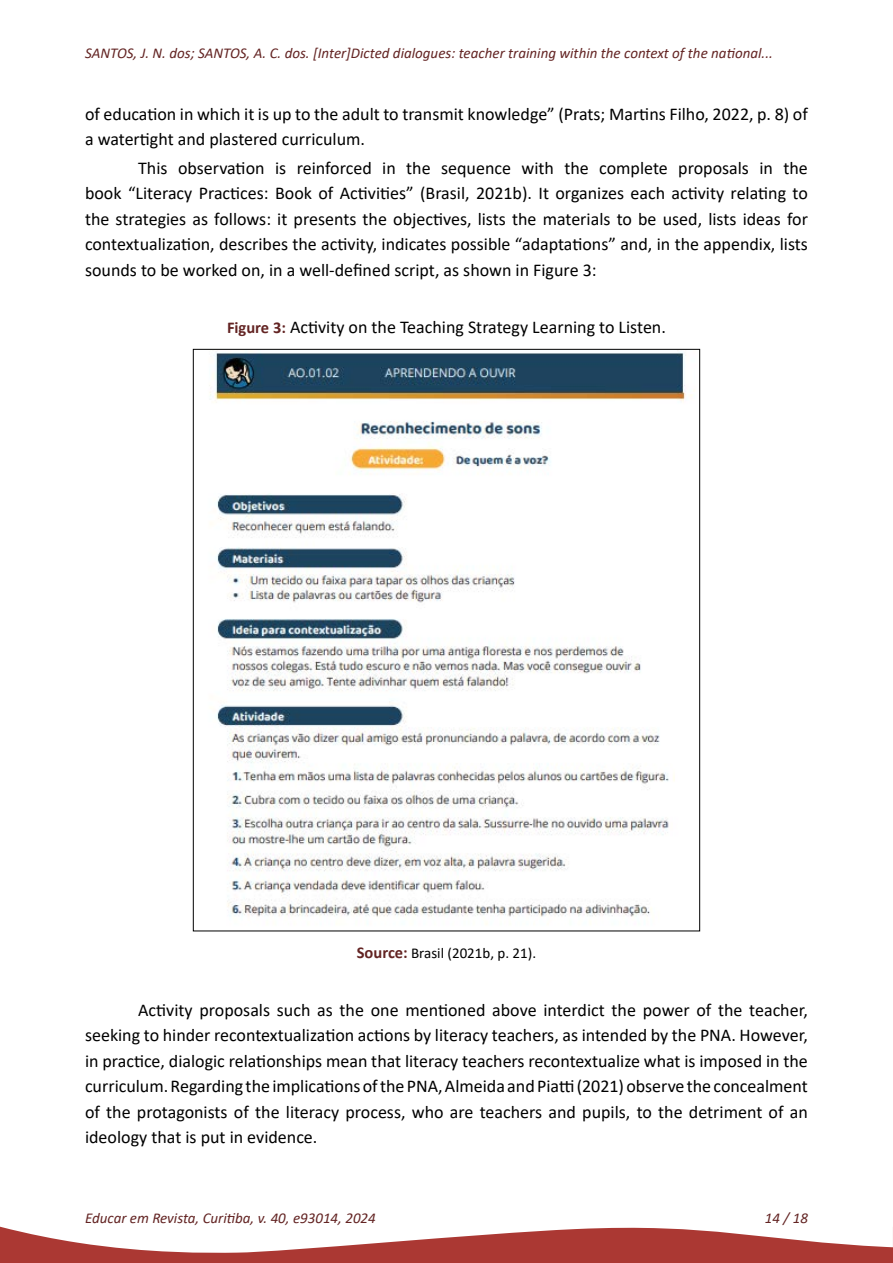
<style>
.page{position:relative;width:893px;height:1263px;background:#fff}
.page>*{position:absolute;margin:0;border:0;box-sizing:border-box;transform-origin:0 0}
._15-TEXTO{font:18px/25.5px "Calibri";color:#000;text-align:justify}
._18-TÍTULO_FIGURA{font:18px "Calibri";color:#000}
.t1{font:italic 15px "Calibri";color:#632423}
._19-FONTE_FIGURA{font:15px "Calibri";color:#000}
.s1{font-weight:700;font-size:16.5px;color:#632423}
</style>
<div class="page">
<svg style="left:0;top:1226px;width:893px;height:37px"></svg>
<img style="left:209px;top:352px;width:486px;height:572px">
<p class="t1" style="left:85px;top:43px;width:689px">SANTOS, J. N. dos; SANTOS, A. C. dos. [Inter]Dicted dialogues: teacher training within the context of the national...</p>
<p class="_15-TEXTO" style="left:85px;top:101px;width:724px">of education in which it is up to the adult to transmit knowledge” (Prats; Martins Filho, 2022, p. 8) of a watertight and plastered curriculum.</p>
<p class="_15-TEXTO" style="left:85px;top:155px;width:724px;text-indent:53px">This observation is reinforced in the sequence with the complete proposals in the book “Literacy Practices: Book of Activities” (Brasil, 2021b). It organizes each activity relating to the strategies as follows: it presents the objectives, lists the materials to be used, lists ideas for contextualization, describes the activity, indicates possible “adaptations” and, in the appendix, lists sounds to be worked on, in a well-defined script, as shown in Figure 3:</p>
<p class="_18-TÍTULO_FIGURA" style="left:227px;top:315px;width:440px"><span class="s1">Figure 3:</span> Activity on the Teaching Strategy Learning to Listen.</p>
<p class="_19-FONTE_FIGURA" style="left:357px;top:942px;width:181px"><span class="s1">Source:</span> Brasil (2021b, p. 21).</p>
<p class="_15-TEXTO" style="left:85px;top:996px;width:724px;text-indent:53px">Activity proposals such as the one mentioned above interdict the power of the teacher, seeking to hinder recontextualization actions by literacy teachers, as intended by the PNA. However, in practice, dialogic relationships mean that literacy teachers recontextualize what is imposed in the curriculum. Regarding the implications of the PNA, Almeida and Piatti (2021) observe the concealment of the protagonists of the literacy process, who are teachers and pupils, to the detriment of an ideology that is put in evidence.</p>
<p class="t1" style="left:85px;top:1208px;width:292px">Educar em Revista, Curitiba, v. 40, e93014, 2024</p>
<p class="t1" style="left:765px;top:1208px;width:45px">14 / 18</p>
</div>
